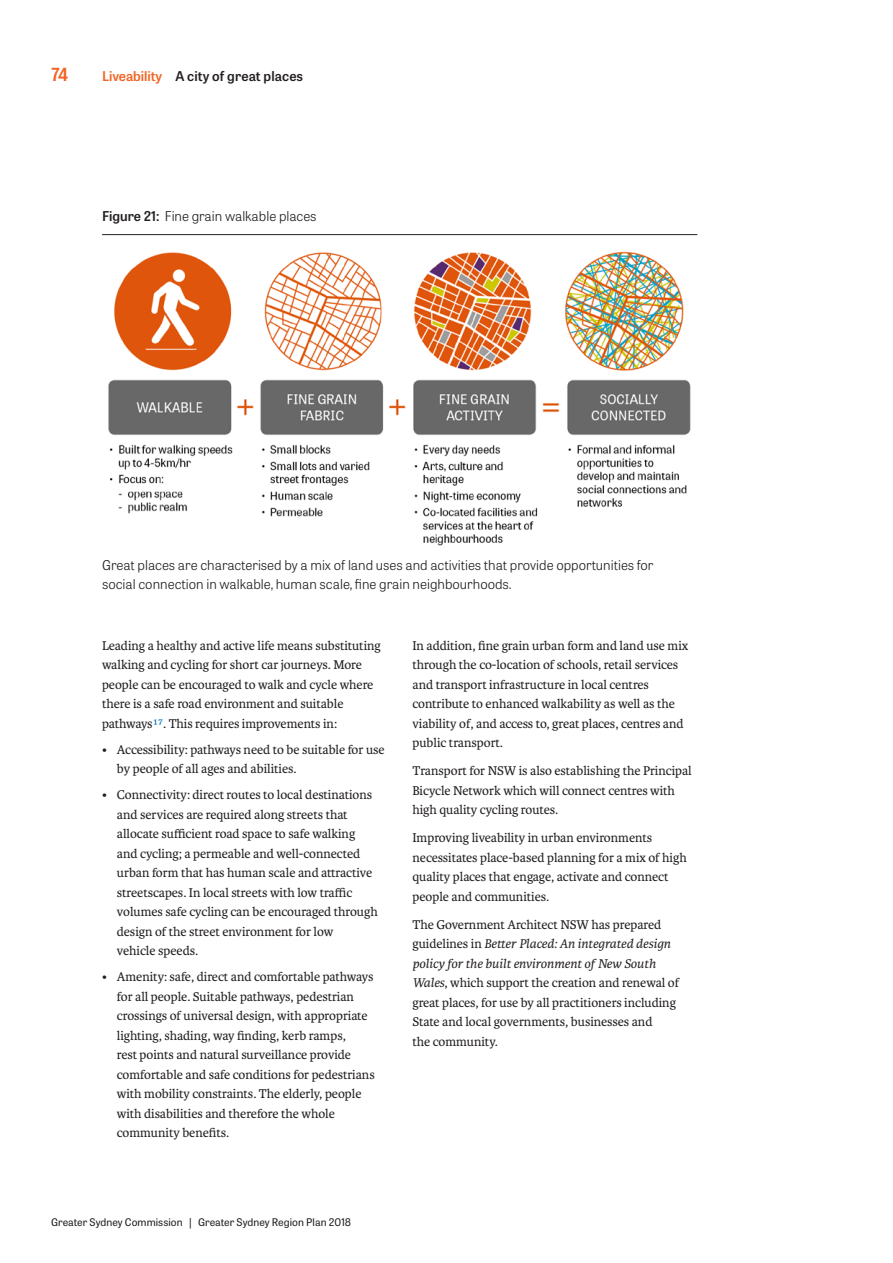
<style>
.page{position:relative;width:893px;height:1263px;background:#fff}
.page>*{position:absolute;margin:0;border:0;box-sizing:border-box;transform-origin:0 0}
.t1{font:600 18px "Tablet Gothic";color:#f26322}
.Body_copy__RP_Karmin{font:13.5px/19.5px "Karmina";letter-spacing:-.005em;color:#231f20}
.Text__Tablet_Gothic{font:300 13.5px/18.8px "Tablet Gothic";color:#231f20}
.t2{font:600 13.5px "Tablet Gothic";color:#231f20}
.t3{font:10.5px "Tablet Gothic";letter-spacing:.005em;color:#231f20}
.s1{color:#f26322}
.s2{font-weight:600}
.s3{color:#0072bc}
.s4{font-style:italic}
</style>
<div class="page">
<img style="left:108px;top:251px;width:583px;height:295px">
<hr style="left:102px;top:234px;width:595px;height:1px;background:#231f20">
<h1 class="t1" style="left:51px;top:62px;width:19px">74</h1>
<p class="t2" style="left:102px;top:66px;width:203px"><span class="s1">Liveability</span> A city of great places</p>
<p class="Text__Tablet_Gothic" style="left:102px;top:207px;width:216px"><span class="s2">Figure 21:</span> Fine grain walkable places</p>
<p class="Text__Tablet_Gothic" style="left:102px;top:555px;width:553px">Great places are characterised by a mix of land uses and activities that provide opportunities for social connection in walkable, human scale, fine grain neighbourhoods.</p>
<p class="Body_copy__RP_Karmin" style="left:102px;top:636px;width:280px">Leading a healthy and active life means substituting walking and cycling for short car journeys. More people can be encouraged to walk and cycle where there is a safe road environment and suitable pathways<span class="s3">17</span>. This requires improvements in:</p>
<p class="Body_copy__RP_Karmin" style="left:117px;top:740px;width:269px;text-indent:-15px">• Accessibility: pathways need to be suitable for use by people of all ages and abilities.</p>
<p class="Body_copy__RP_Karmin" style="left:117px;top:785px;width:262px;text-indent:-15px">• Connectivity: direct routes to local destinations and services are required along streets that allocate sufficient road space to safe walking and cycling; a permeable and well-connected urban form that has human scale and attractive streetscapes. In local streets with low traffic volumes safe cycling can be encouraged through design of the street environment for low<br>vehicle speeds.</p>
<p class="Body_copy__RP_Karmin" style="left:117px;top:967px;width:259px;text-indent:-15px">• Amenity: safe, direct and comfortable pathways for all people. Suitable pathways, pedestrian crossings of universal design, with appropriate lighting, shading, way finding, kerb ramps,<br>rest points and natural surveillance provide comfortable and safe conditions for pedestrians with mobility constraints. The elderly, people with disabilities and therefore the whole community benefits.</p>
<p class="Body_copy__RP_Karmin" style="left:412px;top:636px;width:277px">In addition, fine grain urban form and land use mix through the co-location of schools, retail services and transport infrastructure in local centres contribute to enhanced walkability as well as the viability of, and access to, great places, centres and public transport.</p>
<p class="Body_copy__RP_Karmin" style="left:412px;top:761px;width:281px">Transport for NSW is also establishing the Principal<br>Bicycle Network which will connect centres with high quality cycling routes.</p>
<p class="Body_copy__RP_Karmin" style="left:412px;top:828px;width:276px">Improving liveability in urban environments necessitates place-based planning for a mix of high quality places that engage, activate and connect people and communities.</p>
<p class="Body_copy__RP_Karmin" style="left:412px;top:915px;width:268px">The Government Architect NSW has prepared guidelines in <span class="s4">Better Placed: An integrated design policy for the built environment of New South Wales</span>, which support the creation and renewal of great places, for use by all practitioners including State and local governments, businesses and<br>the community.</p>
<p class="t3" style="left:51px;top:1214px;width:302px">Greater Sydney Commission | Greater Sydney Region Plan 2018</p>
</div>
